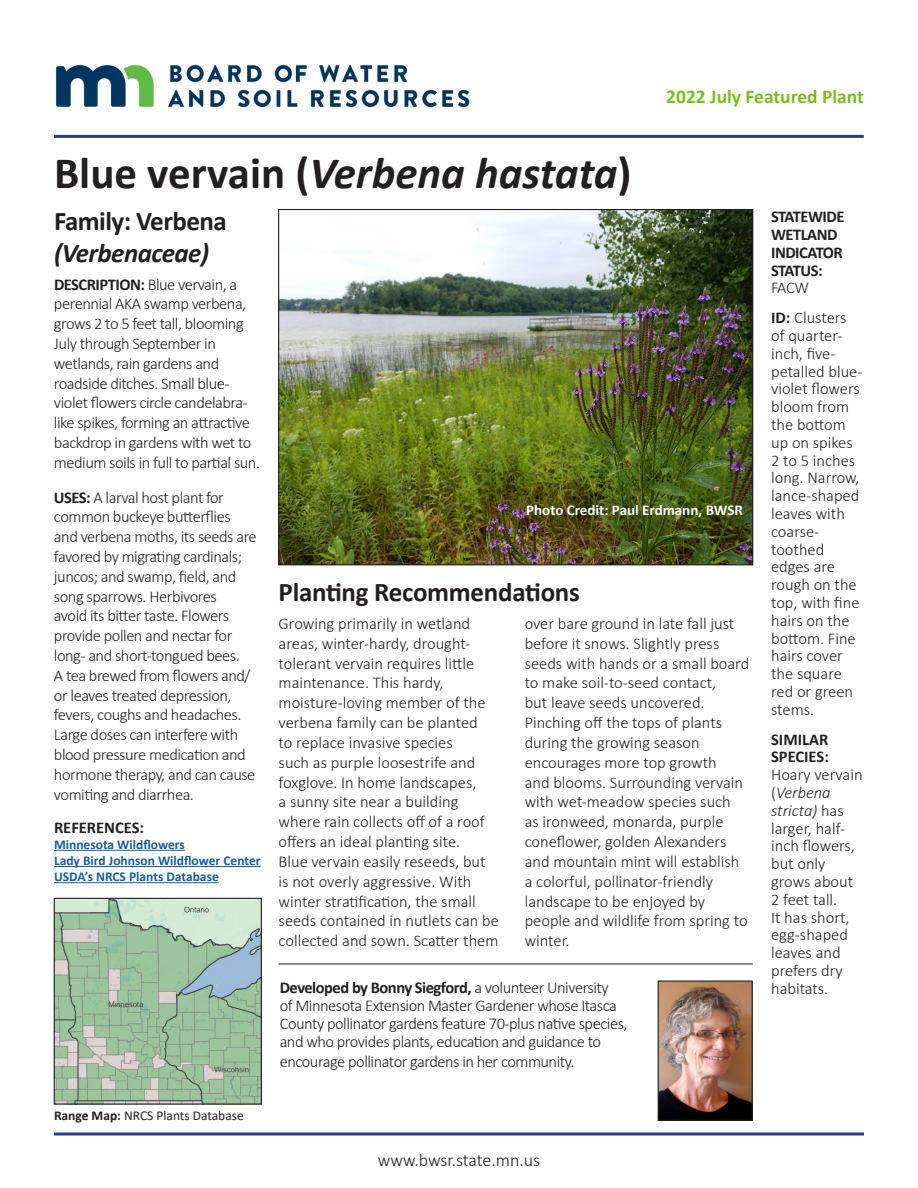
<style>
.page{position:relative;width:918px;height:1188px;background:#fff}
.page>*{position:absolute;margin:0;border:0;box-sizing:border-box;transform-origin:0 0}
.t1{font:italic 700 45px "Calibri";color:#231f20}
.t2{font:700 27px/32.4px "Calibri";letter-spacing:-.015em;color:#231f20}
.t3{font:700 19.5px "Calibri";color:#78be21}
.t4{font:300 18px "Calibri";letter-spacing:-.005em;color:#231f20}
.t5{font:300 16.5px/17.9px "Calibri";letter-spacing:-.01em;color:#231f20}
.t6{font:300 16.5px/19.8px "Calibri";letter-spacing:-.03em;color:#231f20}
.t7{font:700 16.5px/17.9px "Calibri";letter-spacing:-.03em;color:#231f20}
.t8{font:700 16.5px "Calibri";color:#231f20}
.t9{font:700 15px "Calibri";color:#fff}
.t10{font:700 13.5px "Calibri";color:#175d9e}
.t11{font:13.5px "Calibri";color:#231f20}
.s1{font-style:normal}
.s2{font-style:italic}
.s3{font-weight:700}
.s4{font-weight:300}
</style>
<div class="page">
<hr style="left:54px;top:135px;width:810px;height:3px;background:#253f8e">
<hr style="left:279px;top:964px;width:474px;height:1px;background:#231f20">
<svg style="left:54px;top:1132px;width:810px;height:4px;background:#5b6eaa"></svg>
<img style="left:56px;top:900px;width:204px;height:203px">
<div style="left:54px;top:898px;width:208px;height:207px;border:1px solid #231f20"></div>
<hr style="left:54px;top:850px;width:131px;height:1px;background:#175d9e">
<hr style="left:54px;top:866px;width:207px;height:1px;background:#175d9e">
<hr style="left:54px;top:882px;width:165px;height:1px;background:#175d9e">
<img style="left:280px;top:211px;width:471px;height:352px">
<img style="left:660px;top:983px;width:91px;height:136px">
<div style="left:658px;top:981px;width:95px;height:140px;border:1px solid #231f20"></div>
<img style="left:55px;top:64px;width:415px;height:44px">
<p class="t3" style="left:666px;top:83px;width:199px">2022 July Featured Plant</p>
<p class="t1" style="left:54px;top:141px;width:579px"><span class="s1">Blue vervain (</span>Verbena hastata<span class="s1">)</span></p>
<p class="t2" style="left:54px;top:204px;width:174px">Family: Verbena <span class="s2">(Verbenaceae)</span></p>
<p class="t6" style="left:54px;top:274px;width:208px"><span class="s3">DESCRIPTION:</span> Blue vervain, a perennial AKA swamp verbena, grows 2 to 5 feet tall, blooming<br>July through September in wetlands, rain gardens and roadside ditches. Small blue&shy;violet flowers circle candelabra&shy;like spikes, forming an attractive backdrop in gardens with wet to medium soils in full to partial sun.</p>
<p class="t6" style="left:54px;top:487px;width:204px"><span class="s3">USES:</span> A larval host plant for common buckeye butterflies and verbena moths, its seeds are favored by migrating cardinals; juncos; and swamp, field, and song sparrows. Herbivores<br>avoid its bitter taste. Flowers provide pollen and nectar for long- and short-tongued bees.<br>A tea brewed from flowers and/ or leaves treated depression, fevers, coughs and headaches.<br>Large doses can interfere with blood pressure medication and hormone therapy, and can cause vomiting and diarrhea.</p>
<p class="t9" style="left:526px;top:499px;width:218px">Photo Credit: Paul Erdmann, BWSR</p>
<p class="t2" style="left:279px;top:576px;width:303px">Planting Recommendations</p>
<p class="t5" style="left:279px;top:613px;width:222px;line-height:19.8px">Growing primarily in wetland areas, winter-hardy, drought&shy;tolerant vervain requires little maintenance. This hardy, moisture-loving member of the verbena family can be planted<br>to replace invasive species<br>such as purple loosestrife and foxglove. In home landscapes,<br>a sunny site near a building where rain collects off of a roof offers an ideal planting site.<br>Blue vervain easily reseeds, but is not overly aggressive. With winter stratification, the small seeds contained in nutlets can be collected and sown. Scatter them</p>
<p class="t5" style="left:525px;top:613px;width:226px;line-height:19.8px">over bare ground in late fall just before it snows. Slightly press seeds with hands or a small board to make soil-to-seed contact,<br>but leave seeds uncovered.<br>Pinching off the tops of plants during the growing season encourages more top growth<br>and blooms. Surrounding vervain with wet-meadow species such<br>as ironweed, monarda, purple coneflower, golden Alexanders and mountain mint will establish a colorful, pollinator-friendly landscape to be enjoyed by people and wildlife from spring to winter.</p>
<p class="t8" style="left:54px;top:815px;width:92px">REFERENCES:</p>
<p class="t10" style="left:54px;top:835px;width:132px">Minnesota Wildflowers</p>
<p class="t10" style="left:54px;top:851px;width:208px">Lady Bird Johnson Wildflower Center</p>
<p class="t10" style="left:54px;top:867px;width:166px">USDA’s NRCS Plants Database</p>
<p class="t11" style="left:54px;top:1106px;width:191px"><span class="s3">Range Map:</span> NRCS Plants Database</p>
<p class="t6" style="left:280px;top:978px;width:349px;line-height:18px"><span class="s3">Developed by Bonny Siegford,</span> a volunteer University<br>of Minnesota Extension Master Gardener whose Itasca County pollinator gardens feature 70-plus native species, and who provides plants, education and guidance to</p>
<p class="t6" style="left:280px;top:1051px;width:296px">encourage pollinator gardens in her community.</p>
<p class="t4" style="left:378px;top:1149px;width:164px">www.bwsr.state.mn.us</p>
<p class="t7" style="left:771px;top:208px;width:75px">STATEWIDE<br>WETLAND<br>INDICATOR<br>STATUS:<br><span class="s4">FACW</span></p>
<p class="t5" style="left:771px;top:309px;width:93px"><span class="s3">ID:</span> Clusters of quarter&shy;inch, five&shy;petalled blue&shy;violet flowers bloom from the bottom up on spikes<br>2 to 5 inches long. Narrow, lance-shaped leaves with coarse&shy;toothed edges are rough on the top, with fine hairs on the bottom. Fine hairs cover the square red or green stems.</p>
<p class="t5" style="left:771px;top:730px;width:93px"><span class="s3">SIMILAR<br>SPECIES:<br></span>Hoary vervain (<span class="s2">Verbena stricta)</span> has larger, half&shy;inch flowers, but only grows about<br>2 feet tall.<br>It has short, egg-shaped leaves and prefers dry habitats.</p>
</div>
